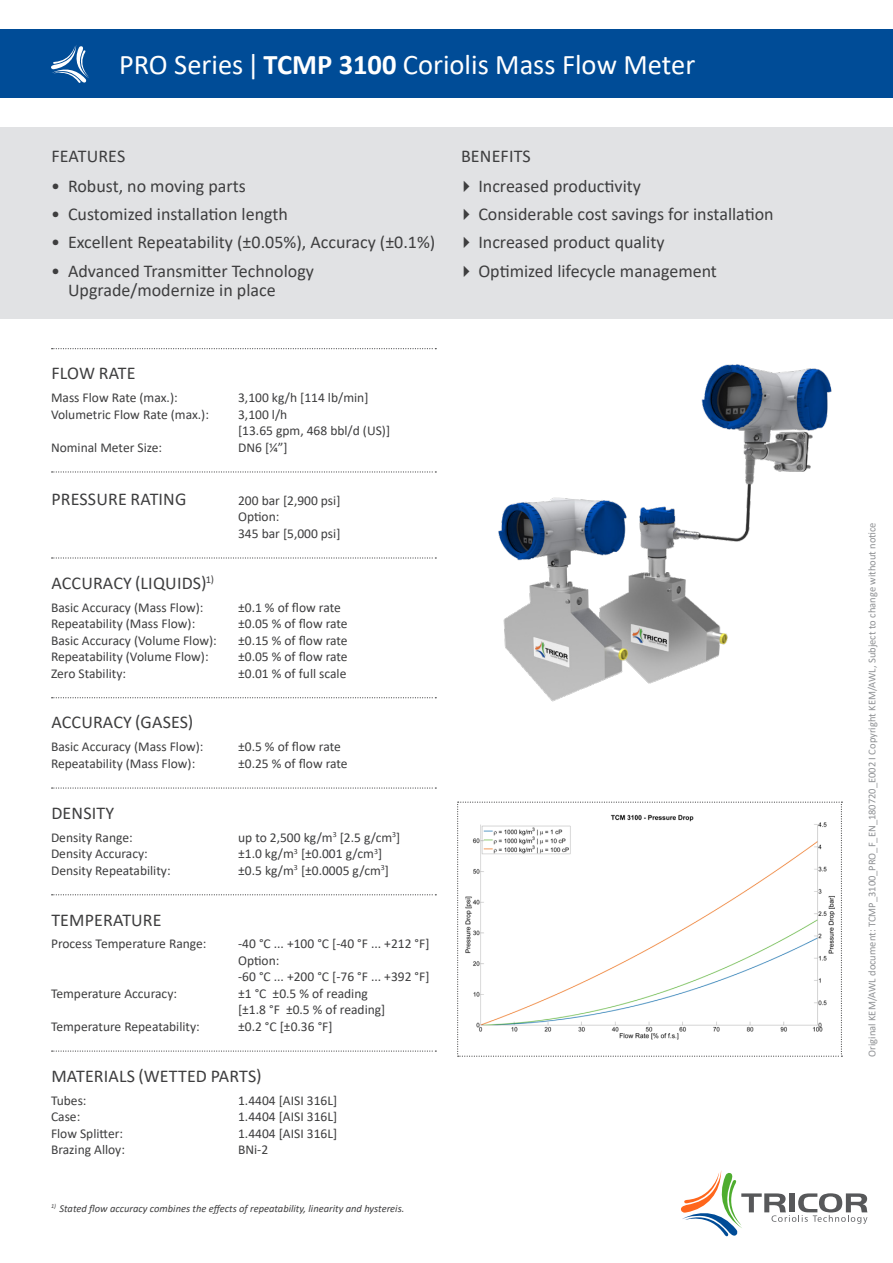
<style>
.page{position:relative;width:893px;height:1263px;background:#fff}
.page>*{position:absolute;margin:0;border:0;box-sizing:border-box;transform-origin:0 0}
.t1{font:28.5px "Calibri";color:#fff}
.t2{font:18px/28px "Calibri";color:#3e3e3f}
.t3{font:13.5px/16.5px "Calibri";color:#3e3e3f}
.t4{font:10.5px "Calibri";color:#8f9194}
.t5{font:italic 10.5px "Calibri";color:#3e3e3f}
.s1{font-weight:700}
</style>
<div class="page">
<div style="left:0;top:128px;width:893px;height:191px;background:#e1e2e4"></div>
<svg style="left:681px;top:1170px;width:186px;height:67px"></svg>
<div style="left:0;top:30px;width:893px;height:68px;background:#004c97"></div>
<svg style="left:51px;top:45px;width:38px;height:38px"></svg>
<svg style="left:52px;top:348px;width:384px;height:1px"></svg>
<svg style="left:52px;top:471px;width:384px;height:1px"></svg>
<svg style="left:52px;top:557px;width:384px;height:1px"></svg>
<svg style="left:52px;top:697px;width:384px;height:1px"></svg>
<svg style="left:52px;top:787px;width:384px;height:2px"></svg>
<svg style="left:52px;top:894px;width:384px;height:1px"></svg>
<svg style="left:52px;top:1050px;width:384px;height:2px"></svg>
<img style="left:498px;top:364px;width:334px;height:338px">
<svg style="left:457px;top:801px;width:385px;height:256px"></svg>
<h1 class="t1" style="left:119px;top:45px;width:578px">PRO Series | <span class="s1">TCMP 3100</span> Coriolis Mass Flow Meter</h1>
<h2 class="t2" style="left:51px;top:142px;width:75px">FEATURES</h2>
<h2 class="t2" style="left:51px;top:172px;width:196px">• Robust, no moving parts</h2>
<h2 class="t2" style="left:51px;top:200px;width:238px">• Customized installation length</h2>
<h2 class="t2" style="left:51px;top:228px;width:386px">• Excellent Repeatability (±0.05%), Accuracy (±0.1%)</h2>
<h2 class="t2" style="left:68px;top:260px;width:248px;line-height:19.5px;text-indent:-17px">• Advanced Transmitter Technology<br>Upgrade/modernize in place</h2>
<h2 class="t2" style="left:51px;top:359px;width:86px">FLOW RATE</h2>
<p class="t3" style="left:51px;top:389px;width:128px">Mass Flow Rate (max.):</p>
<p class="t3" style="left:238px;top:389px;width:132px">3,100 kg/h [114 lb/min]</p>
<p class="t3" style="left:51px;top:406px;width:159px">Volumetric Flow Rate (max.):</p>
<p class="t3" style="left:238px;top:406px;width:154px">3,100 l/h<br>[13.65 gpm, 468 bbl/d (US)]</p>
<p class="t3" style="left:51px;top:439px;width:113px">Nominal Meter Size:</p>
<p class="t3" style="left:238px;top:439px;width:51px">DN6 [1/4”]</p>
<h2 class="t2" style="left:51px;top:484px;width:137px">PRESSURE RATING</h2>
<p class="t3" style="left:238px;top:492px;width:104px">200 bar [2,900 psi]<br>Option:<br>345 bar [5,000 psi]</p>
<h2 class="t2" style="left:51px;top:568px;width:164px">ACCURACY (LIQUIDS)<sup>1)</sup></h2>
<p class="t3" style="left:51px;top:598px;width:154px">Basic Accuracy (Mass Flow):</p>
<p class="t3" style="left:238px;top:598px;width:104px">±0.1 % of flow rate</p>
<p class="t3" style="left:51px;top:615px;width:146px">Repeatability (Mass Flow):</p>
<p class="t3" style="left:238px;top:615px;width:111px">±0.05 % of flow rate</p>
<p class="t3" style="left:51px;top:631px;width:167px">Basic Accuracy (Volume Flow):</p>
<p class="t3" style="left:238px;top:631px;width:111px">±0.15 % of flow rate</p>
<p class="t3" style="left:51px;top:648px;width:159px">Repeatability (Volume Flow):</p>
<p class="t3" style="left:238px;top:648px;width:111px">±0.05 % of flow rate</p>
<p class="t3" style="left:51px;top:664px;width:77px">Zero Stability:</p>
<p class="t3" style="left:238px;top:664px;width:110px">±0.01 % of full scale</p>
<h2 class="t2" style="left:51px;top:708px;width:144px">ACCURACY (GASES)</h2>
<p class="t3" style="left:51px;top:738px;width:154px">Basic Accuracy (Mass Flow):</p>
<p class="t3" style="left:238px;top:738px;width:104px">±0.5 % of flow rate</p>
<p class="t3" style="left:51px;top:755px;width:146px">Repeatability (Mass Flow):</p>
<p class="t3" style="left:238px;top:755px;width:111px">±0.25 % of flow rate</p>
<h2 class="t2" style="left:51px;top:798px;width:64px">DENSITY</h2>
<p class="t3" style="left:51px;top:828px;width:83px">Density Range:</p>
<p class="t3" style="left:238px;top:828px;width:164px">up to 2,500 kg/m<sup>3</sup> [2.5 g/cm<sup>3</sup>]</p>
<p class="t3" style="left:51px;top:845px;width:98px">Density Accuracy:</p>
<p class="t3" style="left:238px;top:845px;width:146px">±1.0 kg/m<sup>3</sup> [±0.001 g/cm<sup>3</sup>]</p>
<p class="t3" style="left:51px;top:861px;width:121px">Density Repeatability:</p>
<p class="t3" style="left:238px;top:861px;width:152px">±0.5 kg/m<sup>3</sup> [±0.0005 g/cm<sup>3</sup>]</p>
<h2 class="t2" style="left:51px;top:905px;width:112px">TEMPERATURE</h2>
<p class="t3" style="left:51px;top:935px;width:157px">Process Temperature Range:</p>
<p class="t3" style="left:238px;top:935px;width:193px">-40 °C ... +100 °C [-40 °F ... +212 °F]<br>Option:<br>-60 °C ... +200 °C [-76 °F ... +392 °F]</p>
<p class="t3" style="left:51px;top:985px;width:128px">Temperature Accuracy:</p>
<p class="t3" style="left:238px;top:985px;width:149px">±1 °C ±0.5 % of reading [±1.8 °F ±0.5 % of reading]</p>
<p class="t3" style="left:51px;top:1018px;width:150px">Temperature Repeatability:</p>
<p class="t3" style="left:238px;top:1018px;width:96px">±0.2 °C [±0.36 °F]</p>
<h2 class="t2" style="left:51px;top:1061px;width:212px">MATERIALS (WETTED PARTS)</h2>
<p class="t3" style="left:51px;top:1091px;width:37px">Tubes:</p>
<p class="t3" style="left:238px;top:1091px;width:101px">1.4404 [AISI 316L]</p>
<p class="t3" style="left:51px;top:1108px;width:31px">Case:</p>
<p class="t3" style="left:238px;top:1108px;width:101px">1.4404 [AISI 316L]</p>
<p class="t3" style="left:51px;top:1124px;width:74px">Flow Splitter:</p>
<p class="t3" style="left:238px;top:1124px;width:101px">1.4404 [AISI 316L]</p>
<p class="t3" style="left:51px;top:1141px;width:75px">Brazing Alloy:</p>
<p class="t3" style="left:238px;top:1141px;width:32px">BNi-2</p>
<p class="t5" style="left:51px;top:1201px;width:355px"><sup>1)</sup> Stated flow accuracy combines the effects of repeatability, linearity and hystereis.</p>
<h2 class="t2" style="left:478px;top:141px;width:164px;line-height:30.2px;text-indent:-17px">BENEFITS<br>Increased productivity</h2>
<h2 class="t2" style="left:478px;top:200px;width:297px">Considerable cost savings for installation<br>Increased product quality<br>Optimized lifecycle management</h2>
<p class="t4" style="left:865px;top:1057px;width:536px;rotate:-90deg">Original KEM/AWL document: TCMP_3100_PRO_F_EN_180720_E002 I Copyright KEM/AWL, Subject to change without notice</p>
</div>
